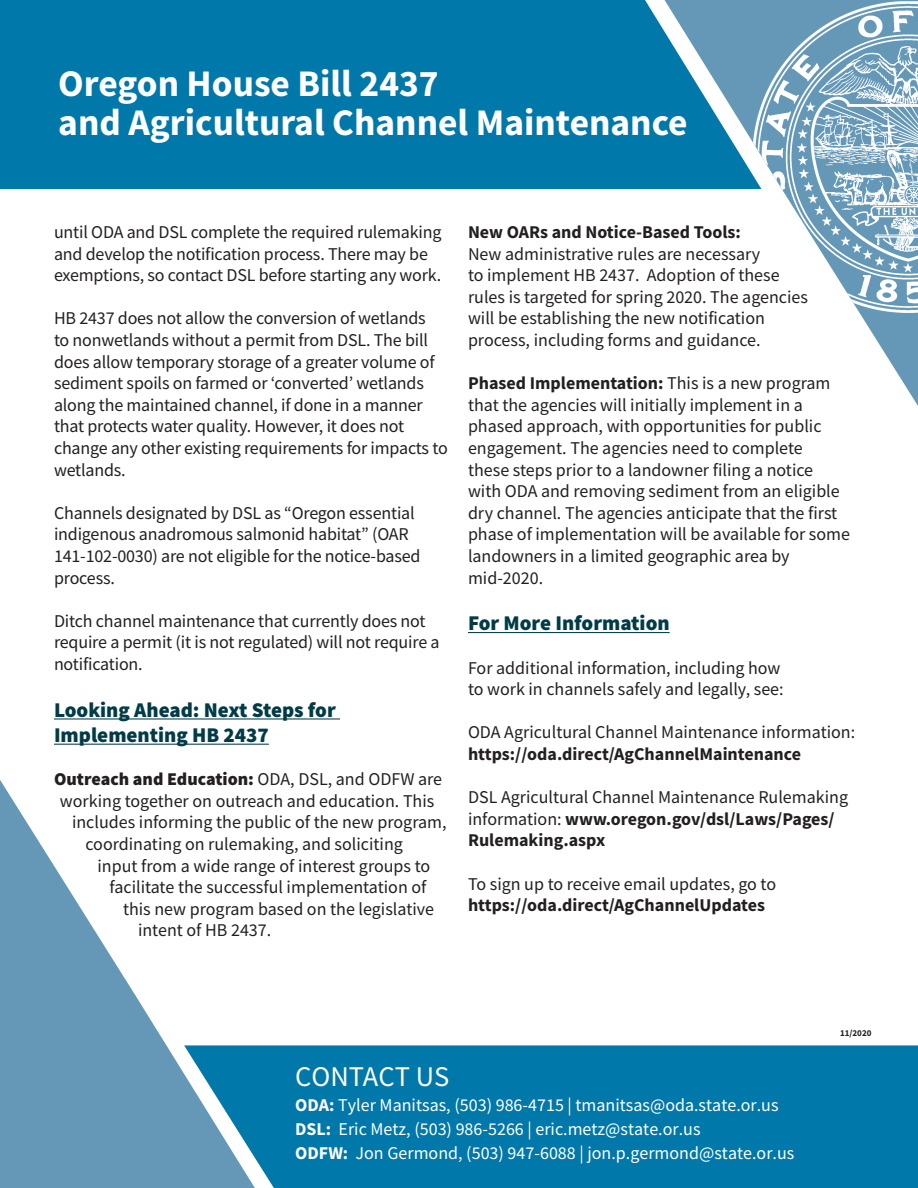
<style>
.page{position:relative;width:918px;height:1188px;background:#fff}
.page>*{position:absolute;margin:0;border:0;box-sizing:border-box;transform-origin:0 0}
.t1{font:700 37.5px/38.4px "Source Sans Pro";color:#fff}
.t2{font:28.5px "Source Sans Pro";color:#fff}
.t3{font:900 21px/25.2px "Source Sans Pro";color:#003b46}
.t4{font:18px/21.6px "Source Sans Pro";letter-spacing:-.005em;color:#231f20}
.t5{font:18px/24px "Source Sans Pro";color:#fff}
.t6{font:700 18px "Source Sans Pro";color:#231f20}
.t7{font:900 18px "Source Sans Pro";color:#231f20}
.t8{font:700 9px "Source Sans Pro";color:#231f20}
.s1{font-weight:400}
.s2{font-weight:700}
</style>
<div class="page">
<div style="left:255px;top:1045px;width:663px;height:143px;background:#0078a9"></div>
<hr style="left:54px;top:718px;width:286px;height:2px;background:#003b46">
<hr style="left:54px;top:744px;width:215px;height:1px;background:#003b46">
<hr style="left:468px;top:632px;width:202px;height:1px;background:#003b46">
<div style="left:0;top:0;width:665px;height:189px;background:#0078a9"></div>
<svg style="left:0;top:780px;width:255px;height:408px;fill:#6598b7"></svg>
<svg style="left:665px;top:0;width:253px;height:406px"></svg>
<img style="left:752px;top:0;width:166px;height:314px">
<h1 class="t1" style="left:58px;top:64px;width:631px">Oregon House Bill 2437<br>and Agricultural Channel Maintenance</h1>
<p class="t4" style="left:54px;top:221px;width:389px">until ODA and DSL complete the required rulemaking and develop the notification process. There may be exemptions, so contact DSL before starting any work.</p>
<p class="t4" style="left:54px;top:308px;width:395px">HB 2437 does not allow the conversion of wetlands<br>to nonwetlands without a permit from DSL. The bill does allow temporary storage of a greater volume of sediment spoils on farmed or ‘converted’ wetlands along the maintained channel, if done in a manner that protects water quality. However, it does not change any other existing requirements for impacts to wetlands.</p>
<p class="t4" style="left:54px;top:502px;width:368px">Channels designated by DSL as “Oregon essential indigenous anadromous salmonid habitat” (OAR 141-102-0030) are not eligible for the notice-based process.</p>
<p class="t4" style="left:54px;top:610px;width:387px">Ditch channel maintenance that currently does not require a permit (it is not regulated) will not require a notification.</p>
<p class="t3" style="left:54px;top:697px;width:283px">Looking Ahead: Next Steps for<br>Implementing HB 2437</p>
<p class="t7" style="left:54px;top:767px;width:390px">Outreach and Education: <span class="s1">ODA, DSL, and ODFW are</span></p>
<p class="t4" style="left:60px;top:790px;width:376px">working together on outreach and education. This</p>
<p class="t4" style="left:72px;top:812px;width:376px">includes informing the public of the new program,</p>
<p class="t4" style="left:86px;top:833px;width:319px">coordinating on rulemaking, and soliciting</p>
<p class="t4" style="left:98px;top:855px;width:334px">input from a wide range of interest groups to</p>
<p class="t4" style="left:110px;top:876px;width:318px">facilitate the successful implementation of</p>
<p class="t4" style="left:123px;top:898px;width:313px">this new program based on the legislative</p>
<p class="t4" style="left:138px;top:920px;width:135px">intent of HB 2437.</p>
<p class="t6" style="left:468px;top:220px;width:274px">New OARs and Notice-Based Tools:</p>
<p class="t4" style="left:468px;top:243px;width:342px">New administrative rules are necessary<br>to implement HB 2437. Adoption of these rules is targeted for spring 2020. The agencies will be establishing the new notification process, including forms and guidance.</p>
<p class="t4" style="left:468px;top:372px;width:384px"><span class="s2">Phased Implementation:</span> This is a new program that the agencies will initially implement in a phased approach, with opportunities for public engagement. The agencies need to complete<br>these steps prior to a landowner filing a notice with ODA and removing sediment from an eligible dry channel. The agencies anticipate that the first phase of implementation will be available for some landowners in a limited geographic area by mid-2020.</p>
<p class="t3" style="left:468px;top:611px;width:203px">For More Information</p>
<p class="t4" style="left:468px;top:657px;width:317px">For additional information, including how to work in channels safely and legally, see:</p>
<p class="t4" style="left:468px;top:722px;width:389px">ODA Agricultural Channel Maintenance information:</p>
<p class="t6" style="left:468px;top:742px;width:335px">https://oda.direct/AgChannelMaintenance</p>
<p class="t4" style="left:468px;top:786px;width:382px">DSL Agricultural Channel Maintenance Rulemaking information: <span class="s2">www.oregon.gov/dsl/Laws/Pages/<br>Rulemaking.aspx</span></p>
<p class="t4" style="left:468px;top:873px;width:310px">To sign up to receive email updates, go to</p>
<p class="t6" style="left:468px;top:893px;width:299px">https://oda.direct/AgChannelUpdates</p>
<p class="t8" style="left:840px;top:1027px;width:33px">11/2020</p>
<h2 class="t2" style="left:295px;top:1059px;width:156px">CONTACT US</h2>
<p class="t5" style="left:295px;top:1093px;width:501px"><span class="s2">ODA:</span> Tyler Manitsas, (503) 986-4715 | tmanitsas@oda.state.or.us<br><span class="s2">DSL:</span> Eric Metz, (503) 986-5266 | eric.metz@state.or.us<br><span class="s2">ODFW:</span> Jon Germond, (503) 947-6088 | jon.p.germond@state.or.us</p>
</div>
